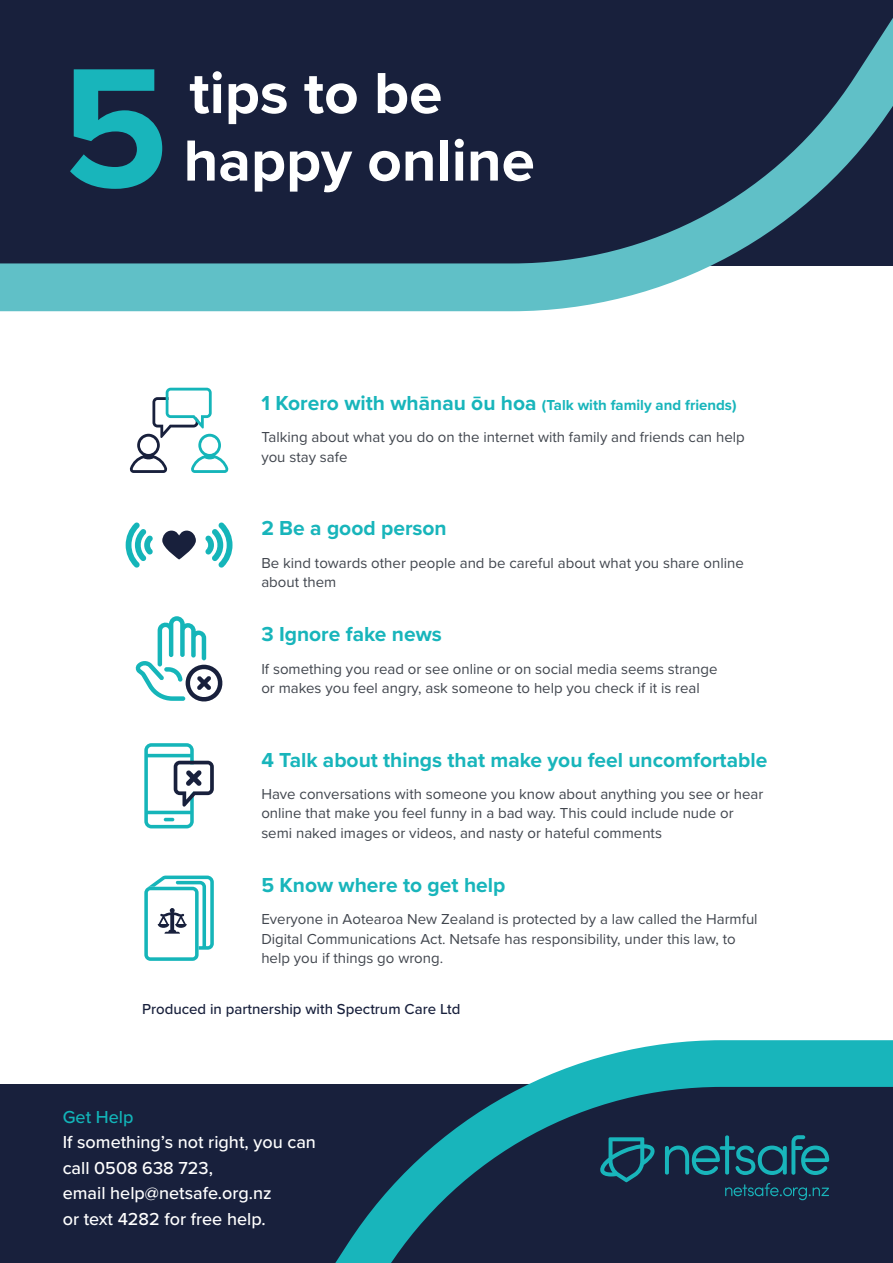
<style>
.page{position:relative;width:893px;height:1263px;background:#fff}
.page>*{position:absolute;margin:0;border:0;box-sizing:border-box;transform-origin:0 0}
.Main_Header{font:700 60px "Proxima Nova";color:#fff}
.Body_text{font:700 21px "Proxima Nova";color:#18b5bb}
.t1{font:500 18px "Proxima Nova";color:#fff}
.t2{font:500 18px "Proxima Nova";color:#12b5b9}
.Body_text-2{font:15px/19.5px "Proxima Nova";color:#41464e}
.Body_text-3{font:700 15px "Proxima Nova";color:#18b5bb}
.t3{font:500 15px "Proxima Nova";color:#18203c}
.s1{color:#18203c}
.s2{font-size:21px}
</style>
<div class="page">
<svg style="left:162px;top:531px;width:34px;height:28px"></svg>
<svg style="left:205px;top:522px;width:27px;height:46px"></svg>
<svg style="left:126px;top:522px;width:27px;height:46px"></svg>
<svg style="left:130px;top:388px;width:98px;height:85px"></svg>
<svg style="left:135px;top:616px;width:88px;height:86px"></svg>
<svg style="left:144px;top:743px;width:70px;height:85px"></svg>
<svg style="left:144px;top:875px;width:70px;height:86px"></svg>
<div style="left:0;top:1085px;width:893px;height:178px;background:#18203c"></div>
<svg style="left:0;top:0;width:893px;height:311px;background:#2e455c"></svg>
<svg style="left:210px;top:1040px;width:683px;height:223px"></svg>
<svg style="left:70px;top:69px;width:92px;height:120px;background:#187887"></svg>
<svg style="left:600px;top:1137px;width:56px;height:45px"></svg>
<h1 class="Main_Header" style="left:138px;top:57px;width:306px"><span class="s1">5</span> tips to be</h1>
<h1 class="Main_Header" style="left:184px;top:125px;width:353px">happy online</h1>
<h6 class="Body_text-3" style="left:261px;top:396px;width:477px"><span class="s2">1 Korero with whānau ōu hoa</span> (Talk with family and friends)</h6>
<h6 class="Body_text-2" style="left:261px;top:428px;width:485px">Talking about what you do on the internet with family and friends can help you stay safe</h6>
<h6 class="Body_text" style="left:261px;top:516px;width:187px">2 Be a good person</h6>
<h6 class="Body_text-2" style="left:261px;top:553px;width:484px">Be kind towards other people and be careful about what you share online about them</h6>
<h6 class="Body_text" style="left:261px;top:622px;width:182px">3 Ignore fake news</h6>
<h6 class="Body_text-2" style="left:261px;top:659px;width:458px">If something you read or see online or on social media seems strange or makes you feel angry, ask someone to help you check if it is real</h6>
<h6 class="Body_text" style="left:261px;top:747px;width:507px">4 Talk about things that make you feel uncomfortable</h6>
<h6 class="Body_text-2" style="left:261px;top:784px;width:504px">Have conversations with someone you know about anything you see or hear online that make you feel funny in a bad way. This could include nude or semi naked images or videos, and nasty or hateful comments</h6>
<h6 class="Body_text" style="left:261px;top:873px;width:246px">5 Know where to get help</h6>
<h6 class="Body_text-2" style="left:261px;top:910px;width:498px">Everyone in Aotearoa New Zealand is protected by a law called the Harmful<br>Digital Communications Act. Netsafe has responsibility, under this law, to help you if things go wrong.</h6>
<h1 class="t3" style="left:142px;top:1000px;width:320px">Produced in partnership with Spectrum Care Ltd</h1>
<h6 class="t2" style="left:63px;top:1106px;width:72px">Get Help</h6>
<h6 class="t1" style="left:63px;top:1131px;width:255px">If something’s not right, you can</h6>
<h6 class="t1" style="left:63px;top:1157px;width:152px">call 0508 638 723,</h6>
<h6 class="t1" style="left:63px;top:1182px;width:211px">email help@netsafe.org.nz</h6>
<h6 class="t1" style="left:63px;top:1208px;width:205px">or text 4282 for free help.</h6>
</div>
